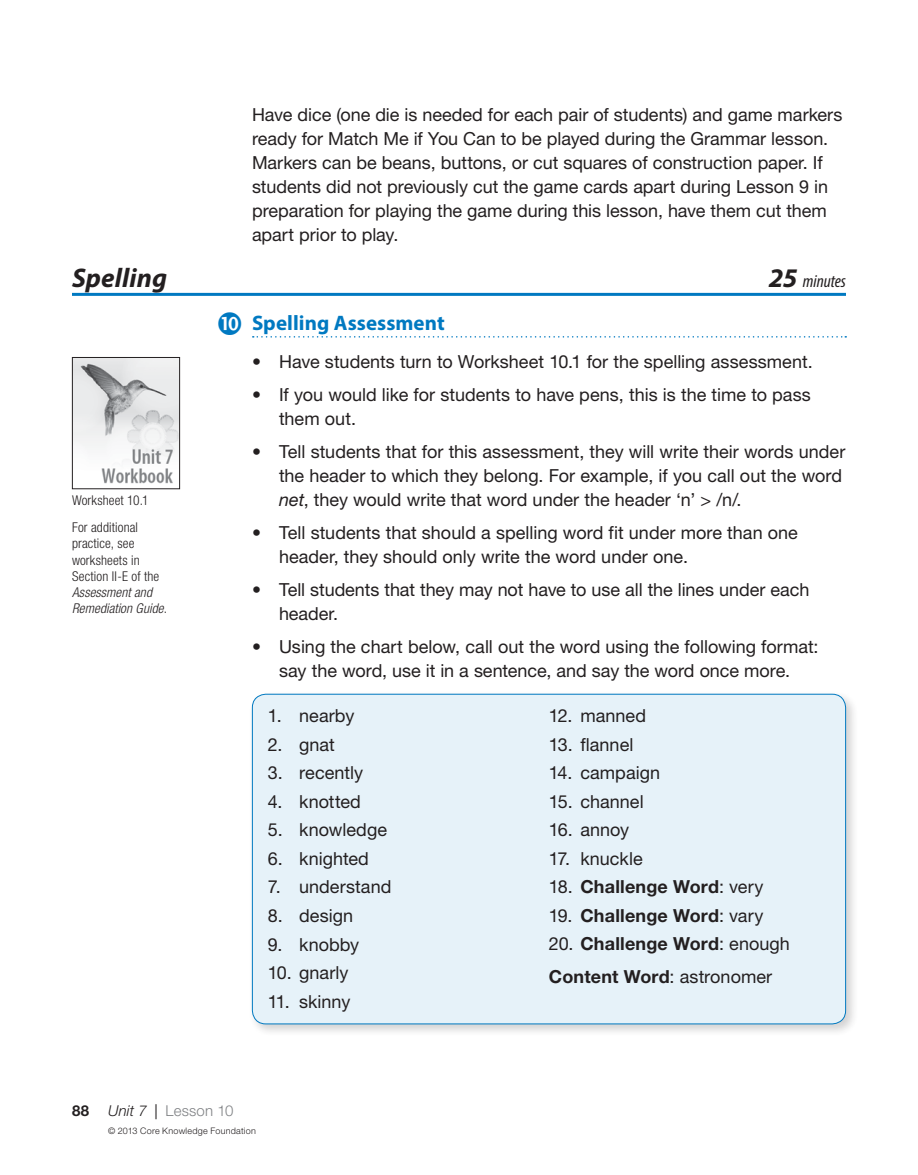
<style>
.page{position:relative;width:918px;height:1175px;background:#fff}
.page>*{position:absolute;margin:0;border:0;box-sizing:border-box;transform-origin:0 0}
.t1{font:italic 700 27px "Myriad Pro";letter-spacing:.005em;color:#231f20}
.t2{font:700 21px "Myriad Pro";color:#0079c1}
.t3{font:18px/24px "Helvetica Neue LT Std";color:#231f20}
.t4{font:700 18px/33px "Helvetica Neue LT Std";letter-spacing:.01em;color:#231f20}
.t5{font:italic condensed 18px "Myriad Pro";color:#231f20}
.t6{font:300 15px "Helvetica Neue LT Std";letter-spacing:.01em;color:#808285}
.t7{font:700 15px "Helvetica Neue LT Std";color:#231f20}
.t8{font:300 condensed 13.5px/16.2px "Helvetica Neue LT Std";letter-spacing:.01em;color:#231f20}
.t9{font:italic 300 condensed 13.5px/16.2px "Helvetica Neue LT Std";letter-spacing:.01em;color:#231f20}
.t10{font:300 9px "Helvetica Neue LT Std";letter-spacing:.03em;color:#231f20}
.s1{font-weight:700;font-stretch:normal;font-size:27px}
.s2{font-style:normal}
.s3{font-style:italic}
.s4{font-weight:400}
.s5{font-style:italic;color:#231f20}
.s6{font-weight:400;color:#231f20}
</style>
<div class="page">
<hr style="left:72px;top:293px;width:774px;height:3px;background:#0079c1">
<svg style="left:253px;top:336px;width:593px;height:1px"></svg>
<img style="left:74px;top:359px;width:104px;height:125px">
<div style="left:72px;top:357px;width:108px;height:132px;border:1px solid #231f20"></div>
<div style="left:248px;top:690px;width:610px;height:347px;background:#231f20;opacity:.2"></div>
<div style="left:252px;top:694px;width:594px;height:329px;background:#e6f2f9;border-radius:14px"></div>
<p class="t3" style="left:252px;top:102px;width:592px">Have dice (one die is needed for each pair of students) and game markers ready for Match Me if You Can to be played during the Grammar lesson.<br>Markers can be beans, buttons, or cut squares of construction paper. If students did not previously cut the game cards apart during Lesson 9 in preparation for playing the game during this lesson, have them cut them apart prior to play.</p>
<h1 class="t1" style="left:72px;top:260px;width:97px">Spelling</h1>
<p class="t5" style="left:769px;top:270px;width:79px"><span class="s1">25</span> minutes</p>
<p class="t2" style="left:252px;top:309px;width:194px">Spelling Assessment</p>
<p class="t8" style="left:72px;top:491px;width:78px">Worksheet 10.1</p>
<p class="t8" style="left:72px;top:519px;width:89px">For additional practice, see worksheets in<br>Section II-E of the</p>
<p class="t9" style="left:72px;top:584px;width:97px">Assessment and<br>Remediation Guide<span class="s2">.</span></p>
<p class="t3" style="left:252px;top:349px;width:562px">• Have students turn to Worksheet 10.1 for the spelling assessment.</p>
<p class="t3" style="left:279px;top:382px;width:533px;text-indent:-27px">• If you would like for students to have pens, this is the time to pass them out.</p>
<p class="t3" style="left:279px;top:439px;width:568px;text-indent:-27px">• Tell students that for this assessment, they will write their words under the header to which they belong. For example, if you call out the word <span class="s3">net</span>, they would write that word under the header ‘n’ &gt; /n/.</p>
<p class="t3" style="left:279px;top:520px;width:520px;text-indent:-27px">• Tell students that should a spelling word fit under more than one header, they should only write the word under one.</p>
<p class="t3" style="left:279px;top:577px;width:532px;text-indent:-27px">• Tell students that they may not have to use all the lines under each header.</p>
<p class="t3" style="left:252px;top:634px;width:568px;text-align:center">• Using the chart below, call out the word using the following format: say the word, use it in a sentence, and say the word once more.</p>
<p class="t3" style="left:268px;top:704px;width:88px">1. nearby</p>
<p class="t3" style="left:268px;top:732px;width:69px">2. gnat</p>
<p class="t3" style="left:268px;top:760px;width:97px">3. recently</p>
<p class="t3" style="left:268px;top:789px;width:95px">4. knotted</p>
<p class="t3" style="left:268px;top:817px;width:121px">5. knowledge</p>
<p class="t3" style="left:268px;top:846px;width:103px">6. knighted</p>
<p class="t3" style="left:268px;top:874px;width:125px">7. understand</p>
<p class="t3" style="left:268px;top:903px;width:87px">8. design</p>
<p class="t3" style="left:268px;top:931px;width:93px">9. knobby</p>
<p class="t3" style="left:268px;top:960px;width:82px">10. gnarly</p>
<p class="t3" style="left:268px;top:988px;width:84px">11. skinny</p>
<p class="t3" style="left:549px;top:703px;width:99px">12. manned</p>
<p class="t3" style="left:549px;top:732px;width:86px">13. flannel</p>
<p class="t3" style="left:549px;top:760px;width:113px">14. campaign</p>
<p class="t3" style="left:549px;top:789px;width:96px">15. channel</p>
<p class="t3" style="left:549px;top:817px;width:82px">16. annoy</p>
<p class="t3" style="left:549px;top:846px;width:95px">17. knuckle</p>
<p class="t4" style="left:549px;top:870px;width:216px"><span class="s4">18.</span> Challenge Word<span class="s4">: very</span></p>
<p class="t4" style="left:549px;top:898px;width:216px"><span class="s4">19.</span> Challenge Word<span class="s4">: vary</span></p>
<p class="t4" style="left:549px;top:927px;width:242px"><span class="s4">20.</span> Challenge Word<span class="s4">: enough<br></span>Content Word<span class="s4">: astronomer</span></p>
<p class="t7" style="left:72px;top:1101px;width:19px">88</p>
<p class="t6" style="left:108px;top:1101px;width:127px"><span class="s5">Unit 7</span> <span class="s6">|</span> Lesson 10</p>
<p class="t10" style="left:108px;top:1125px;width:150px">© 2013 Core Knowledge Foundation</p>
</div>
